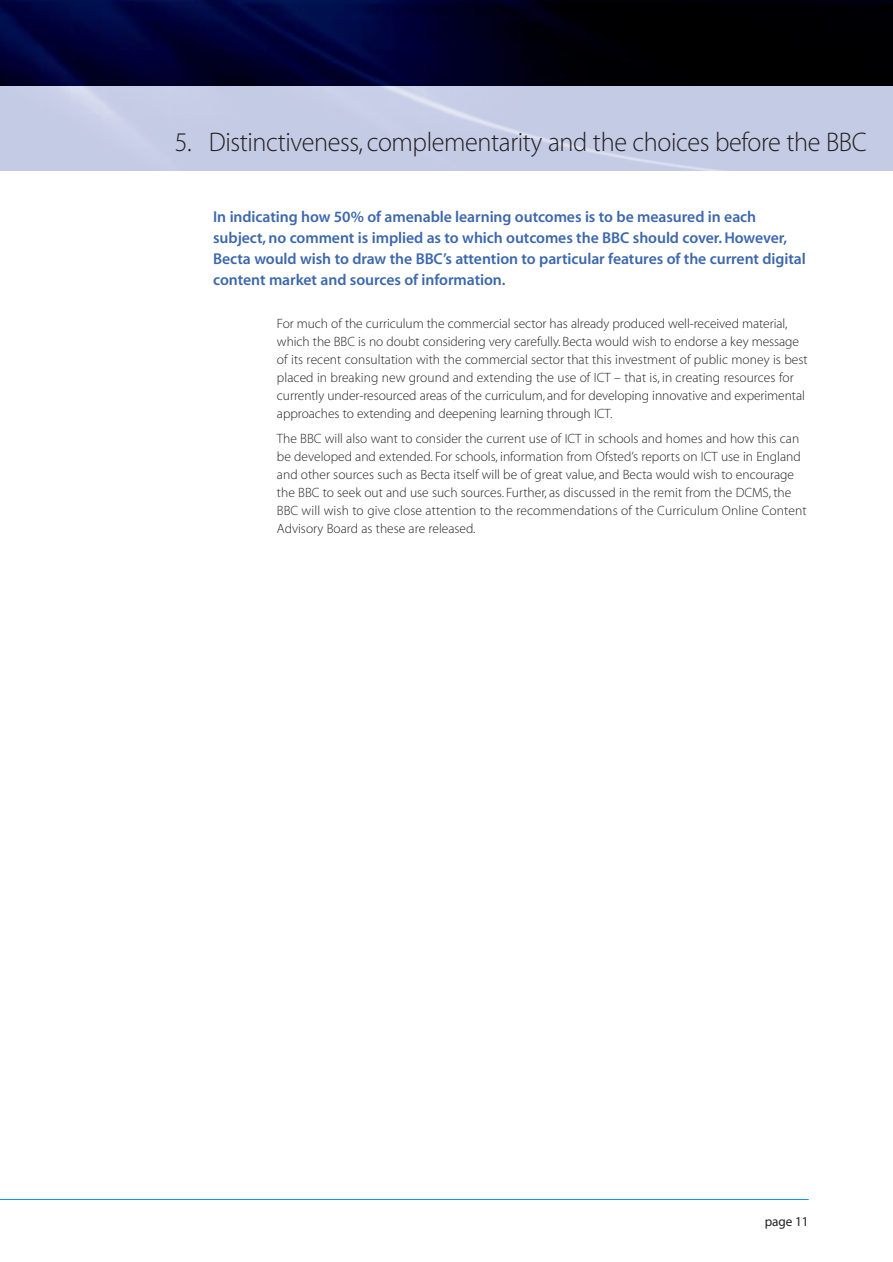
<style>
.page{position:relative;width:893px;height:1262px;background:#fff}
.page>*{position:absolute;margin:0;border:0;box-sizing:border-box;transform-origin:0 0}
.t1{font:27px "Myriad MM 215 600";letter-spacing:-.015em;color:#231f20}
.t2{font:15.75px/21px "Myriad MM 565 600";letter-spacing:-.005em;color:#3d68ad}
.t3{font:13.5px/18px "Myriad MM 215 600";color:#231f20}
.t4{font:13.5px "Myriad MM 400 600";letter-spacing:-.01em;color:#231f20}
</style>
<div class="page">
<div style="left:0;top:85px;width:892px;height:85px;background:#c4cbe5"></div>
<img style="left:0;top:0;width:892px;height:85px">
<hr style="left:0;top:1199px;width:808px;height:1px;background:#0099d8">
<h1 class="t1" style="left:175px;top:132px;width:693px">5. Distinctiveness, complementarity and the choices before the BBC</h1>
<p class="t2" style="left:213px;top:207px;width:594px">In indicating how 50% of amenable learning outcomes is to be measured in each subject, no comment is implied as to which outcomes the BBC should cover. However, Becta would wish to draw the BBC’s attention to particular features of the current digital content market and sources of information.</p>
<p class="t3" style="left:277px;top:316px;width:532px">For much of the curriculum the commercial sector has already produced well-received material, which the BBC is no doubt considering very carefully. Becta would wish to endorse a key message of its recent consultation with the commercial sector that this investment of public money is best placed in breaking new ground and extending the use of ICT – that is, in creating resources for currently under-resourced areas of the curriculum, and for developing innovative and experimental approaches to extending and deepening learning through ICT.</p>
<p class="t3" style="left:277px;top:430px;width:531px">The BBC will also want to consider the current use of ICT in schools and homes and how this can be developed and extended. For schools, information from Ofsted’s reports on ICT use in England and other sources such as Becta itself will be of great value, and Becta would wish to encourage the BBC to seek out and use such sources. Further, as discussed in the remit from the DCMS, the BBC will wish to give close attention to the recommendations of the Curriculum Online Content Advisory Board as these are released.</p>
<p class="t4" style="left:764px;top:1216px;width:45px">page 11</p>
</div>
